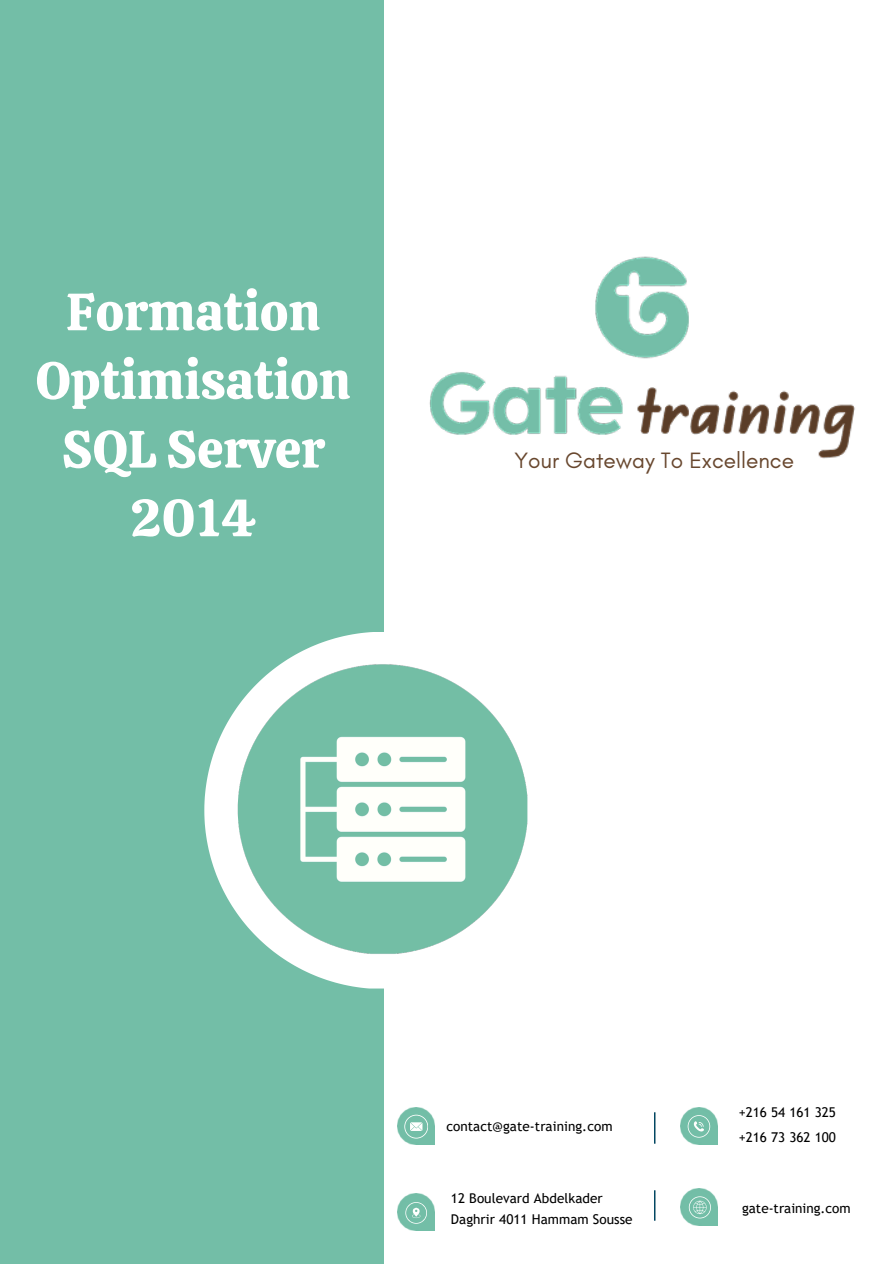
<style>
.page{position:relative;width:894px;height:1264px;background:#fff}
.page>*{position:absolute;margin:0;border:0;box-sizing:border-box;transform-origin:0 0}
.t1{font:52.5px/68.7px "Calistoga";color:#fff;text-align:center}
.t2{font:22.65px "Glacial Indifference";color:#68472e}
.t3{font:13.5px/20.2px "Trebuchet MS";letter-spacing:.005em;color:#000}
</style>
<div class="page">
<img style="left:0;top:0;width:855px;height:1263px">
<svg style="left:404px;top:1114px;width:26px;height:24px"></svg>
<svg style="left:687px;top:1115px;width:23px;height:22px"></svg>
<svg style="left:405px;top:1200px;width:21px;height:25px"></svg>
<svg style="left:687px;top:1196px;width:25px;height:24px"></svg>
<p class="t1" style="left:36px;top:277px;width:316px">Formation<br>Optimisation<br>SQL Server<br>2014</p>
<p class="t2" style="left:514px;top:446px;width:281px">Your Gateway To Excellence</p>
<h1 class="t3" style="left:446px;top:1115px;width:168px">contact@gate-training.com</h1>
<p class="t3" style="left:451px;top:1188px;width:183px">12 Boulevard Abdelkader<br>Daghrir 4011 Hammam Sousse</p>
<h2 class="t3" style="left:738px;top:1100px;width:99px;line-height:24.8px">+216 54 161 325 +216 73 362 100</h2>
<p class="t3" style="left:742px;top:1198px;width:110px">gate-training.com</p>
</div>
